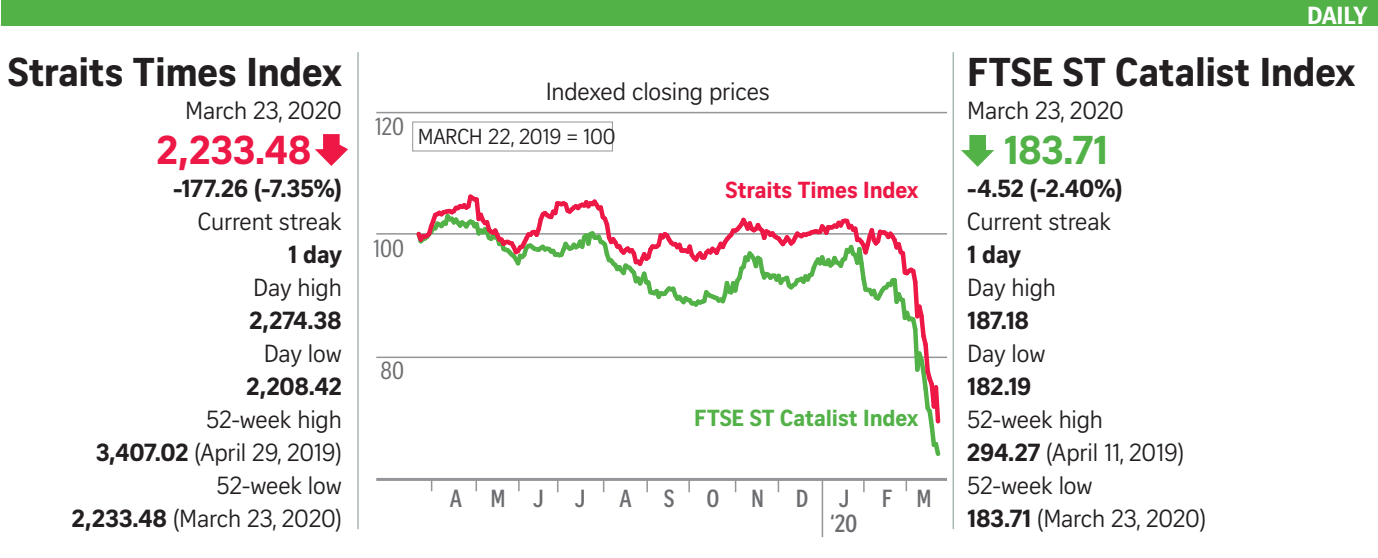
<style>
.page{position:relative;width:1378px;height:558px;background:#fff}
.page>*{position:absolute;margin:0;border:0;box-sizing:border-box;transform-origin:0 0}
.t1{font:700 39px "Curator Serp Text";letter-spacing:-.01em;color:#231f20}
.t2{font:700 39px "Curator Serp Text";color:#ed1845}
.t3{font:700 39px "Curator Serp Text";color:#52b147}
.t4{font:24px/33px "Curator Serp Text";letter-spacing:-.01em;color:#231f20;text-align:right}
.t5{font:700 24px "Curator Serp Text";letter-spacing:-.01em;color:#231f20}
.t6{font:700 24px/25.5px "Curator Head Cond ST Semi";color:#6c6d70;text-align:center}
.t7{font:24px "Curator Head Cond ST Regular";color:#6c6d70}
.t8{font:700 24px "Curator Serp Text";letter-spacing:-.02em;color:#fff}
.t9{font:22.5px "Curator Head ST Bold";letter-spacing:-.01em;color:#52b147}
.t10{font:22.5px "Curator Head ST Bold";letter-spacing:-.01em;color:#ed1845}
.t11{font:21px "Curator Serp Text";letter-spacing:-.01em;color:#231f20}
.s1{font-weight:700}
</style>
<div class="page">
<div style="left:2px;top:0;width:1376px;height:26px;background:#52b147"></div>
<svg style="left:961px;top:135px;width:33px;height:32px"></svg>
<svg style="left:315px;top:134px;width:33px;height:32px"></svg>
<div style="left:412px;top:121px;width:201px;height:30px;background:#fff;border:1px solid #939598"></div>
<hr style="left:357px;top:52px;width:2px;height:476px;background:#a8b7b6">
<hr style="left:952px;top:52px;width:2px;height:476px;background:#a8b7b6">
<hr style="left:376px;top:477px;width:571px;height:3px;background:#939598">
<hr style="left:376px;top:356px;width:571px;height:1px;background:#939598">
<hr style="left:376px;top:233px;width:571px;height:1px;background:#939598">
<hr style="left:376px;top:112px;width:571px;height:1px;background:#939598">
<svg style="left:413px;top:194px;width:530px;height:262px"></svg>
<hr style="left:821px;top:478px;width:2px;height:58px;background:#939598">
<svg style="left:475px;top:480px;width:2px;height:10px"></svg>
<svg style="left:905px;top:480px;width:2px;height:10px"></svg>
<svg style="left:646px;top:480px;width:2px;height:11px"></svg>
<svg style="left:688px;top:480px;width:2px;height:11px"></svg>
<svg style="left:777px;top:480px;width:2px;height:11px"></svg>
<h1 class="t1" style="left:8px;top:48px;width:335px">Straits Times Index</h1>
<p class="t4" style="left:185px;top:93px;width:158px">March 23, 2020</p>
<h1 class="t2" style="left:157px;top:126px;width:156px">2,233.48</h1>
<p class="t5" style="left:173px;top:173px;width:170px">-177.26 (-7.35%)</p>
<p class="t4" style="left:198px;top:204px;width:145px">Current streak</p>
<p class="t5" style="left:288px;top:239px;width:55px">1 day</p>
<p class="t4" style="left:253px;top:270px;width:90px">Day high</p>
<p class="t5" style="left:249px;top:305px;width:94px">2,274.38</p>
<p class="t4" style="left:264px;top:336px;width:80px">Day low</p>
<p class="t5" style="left:247px;top:371px;width:97px">2,208.42</p>
<p class="t4" style="left:72px;top:402px;width:271px">52-week high<br><span class="s1">3,407.02</span> (April 29, 2019)<br>52-week low<br><span class="s1">2,233.48</span> (March 23, 2020)</p>
<p class="t7" style="left:375px;top:114px;width:30px">120</p>
<p class="t7" style="left:374px;top:235px;width:32px">100</p>
<p class="t4" style="left:546px;top:75px;width:226px">Indexed closing prices</p>
<p class="t11" style="left:418px;top:124px;width:200px">MARCH 22, 2019 = 100</p>
<p class="t10" style="left:725px;top:176px;width:194px">Straits Times Index</p>
<p class="t7" style="left:380px;top:357px;width:25px">80</p>
<p class="t9" style="left:694px;top:403px;width:226px">FTSE ST Catalist Index</p>
<p class="t6" style="left:450px;top:485px;width:95px">AMJ</p>
<p class="t6" style="left:575px;top:485px;width:12px">J</p>
<p class="t6" style="left:619px;top:485px;width:14px">A</p>
<p class="t6" style="left:663px;top:485px;width:12px">S</p>
<p class="t6" style="left:706px;top:485px;width:15px">O</p>
<p class="t6" style="left:751px;top:485px;width:14px">N</p>
<p class="t6" style="left:796px;top:485px;width:14px">D</p>
<p class="t6" style="left:881px;top:485px;width:51px">F M</p>
<p class="t6" style="left:830px;top:485px;width:28px">J ‘20</p>
<p class="t8" style="left:1307px;top:1px;width:62px">DAILY</p>
<h1 class="t1" style="left:967px;top:48px;width:389px">FTSE ST Catalist Index</h1>
<p class="t4" style="left:967px;top:93px;width:158px">March 23, 2020</p>
<h1 class="t3" style="left:1004px;top:126px;width:106px">183.71</h1>
<p class="t5" style="left:967px;top:173px;width:157px">-4.52 (-2.40%)</p>
<p class="t4" style="left:967px;top:204px;width:145px">Current streak</p>
<p class="t5" style="left:967px;top:239px;width:55px">1 day</p>
<p class="t4" style="left:967px;top:270px;width:90px">Day high</p>
<p class="t5" style="left:967px;top:305px;width:63px">187.18</p>
<p class="t4" style="left:967px;top:336px;width:80px">Day low</p>
<p class="t5" style="left:967px;top:371px;width:66px">182.19</p>
<p class="t4" style="left:967px;top:402px;width:240px;text-align:left">52-week high<br><span class="s1">294.27</span> (April 11, 2019)<br>52-week low<br><span class="s1">183.71</span> (March 23, 2020)</p>
</div>
